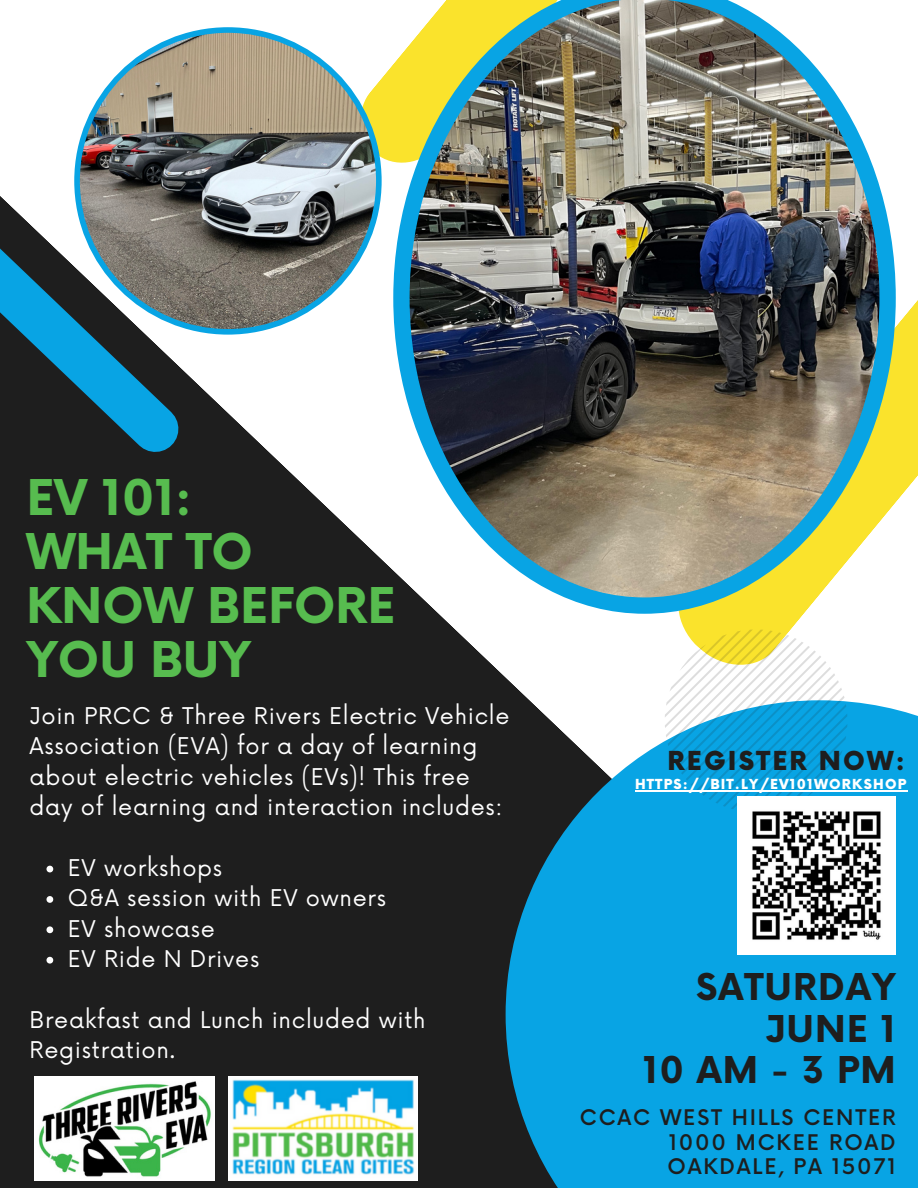
<style>
.page{position:relative;width:918px;height:1188px;background:#fff}
.page>*{position:absolute;margin:0;border:0;box-sizing:border-box;transform-origin:0 0}
.t1{font:700 48px/54px "Now";color:#57bc4f}
.t2{font:700 36px/41.7px "Now";letter-spacing:.03em;color:#1e1e1e;text-align:right}
.t3{font:900 25.5px "Now";letter-spacing:.085em;color:#1e1e1e}
.t4{font:22.5px/30.3px "Now";letter-spacing:.03em;color:#fff}
.t5{font:500 21px/24.8px "Now";letter-spacing:.085em;color:#1e1e1e;text-align:justify}
.t6{font:900 13.5px "Now";letter-spacing:.085em;color:#fff}
</style>
<div class="page">
<div style="left:0;top:406px;width:529px;height:782px;background:#1e1e1e"></div>
<svg style="left:0;top:196px;width:221px;height:298px;background:#335766"></svg>
<svg style="left:506px;top:700px;width:412px;height:488px;background:#159bd1"></svg>
<img style="left:228px;top:1077px;width:189px;height:103px">
<svg style="left:382px;top:65px;width:11px;height:97px"></svg>
<svg style="left:679px;top:300px;width:239px;height:330px;fill:#fae32c"></svg>
<svg style="left:665px;top:630px;width:182px;height:182px"></svg>
<img style="left:393px;top:0;width:503px;height:614px">
<svg style="left:74px;top:27px;width:308px;height:308px"></svg>
<img style="left:738px;top:797px;width:157px;height:157px">
<img style="left:34px;top:1077px;width:180px;height:103px">
<svg style="left:46px;top:866px;width:7px;height:6px"></svg>
<svg style="left:46px;top:896px;width:7px;height:7px"></svg>
<svg style="left:46px;top:926px;width:7px;height:7px"></svg>
<svg style="left:46px;top:957px;width:7px;height:7px"></svg>
<hr style="left:635px;top:790px;width:272px;height:1px;background:#fff">
<p class="t1" style="left:26px;top:474px;width:371px">EV 101:<br>WHAT TO<br>KNOW BEFORE<br>YOU BUY</p>
<p class="t4" style="left:30px;top:702px;width:481px">Join PRCC &amp; Three Rivers Electric Vehicle Association (EVA) for a day of learning about electric vehicles (EVs)! This free day of learning and interaction includes:</p>
<p class="t4" style="left:68px;top:854px;width:156px">EV workshops</p>
<h4 class="t4" style="left:68px;top:884px;width:320px">Q&amp;A session with EV owners</h4>
<p class="t4" style="left:68px;top:914px;width:149px">EV showcase</p>
<p class="t4" style="left:68px;top:945px;width:193px">EV Ride N Drives</p>
<p class="t4" style="left:30px;top:1006px;width:398px">Breakfast and Lunch included with<br>Registration.</p>
<p class="t3" style="left:667px;top:747px;width:239px">REGISTER NOW:</p>
<h2 class="t6" style="left:635px;top:777px;width:273px">HTTPS://BIT.LY/EV101WORKSHOP</h2>
<p class="t2" style="left:696px;top:968px;width:201px">SATURDAY<br>JUNE 1</p>
<p class="t2" style="left:643px;top:1052px;width:254px">10AM-3PM</p>
<p class="t5" style="left:667px;top:1106px;width:230px;text-indent:-88px">CCAC WEST HILLS CENTER 1000 MCKEE ROAD OAKDALE, PA 15071</p>
</div>
